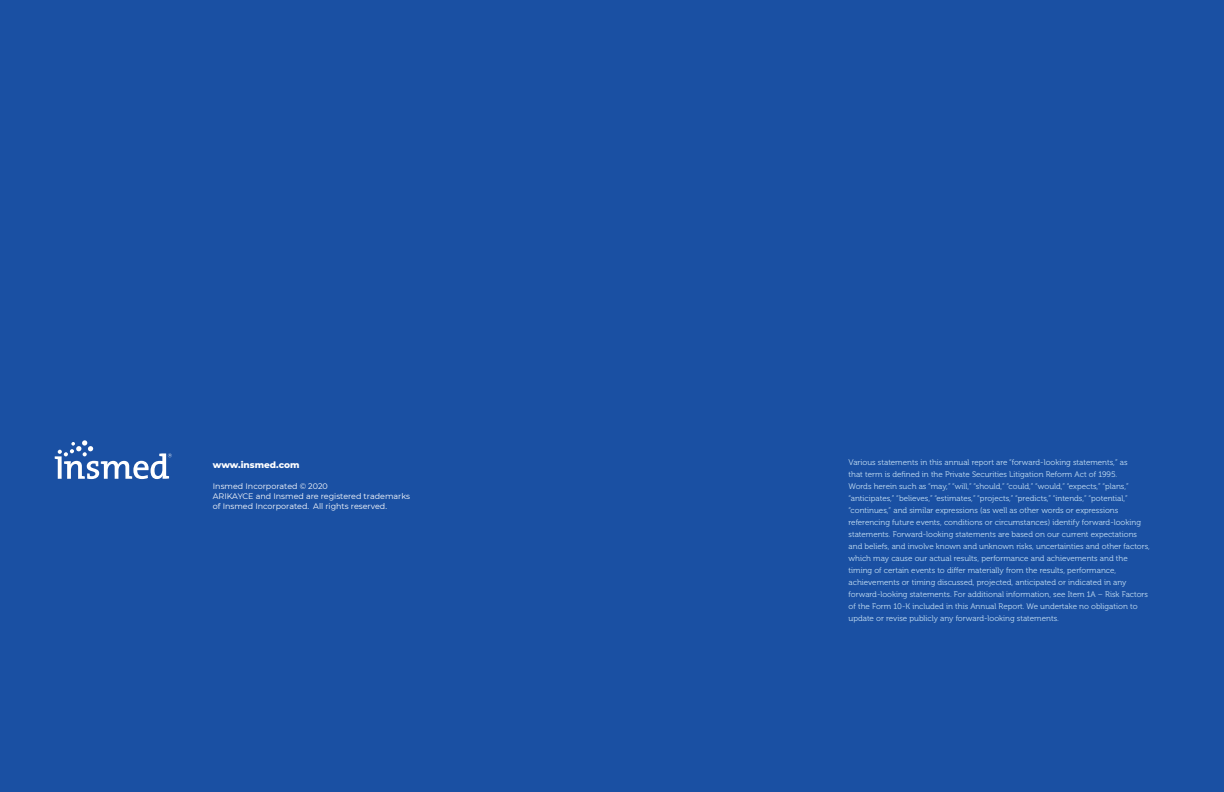
<style>
.page{position:relative;width:1224px;height:792px;background:#1a50a3}
.page>*{position:absolute;margin:0;border:0;box-sizing:border-box;transform-origin:0 0}
.t1{font:800 9px "Montserrat";color:#fff}
.t2{font:8px/12px "Museo 300";color:#c6e0f4}
.t3{font:8px/10px "Montserrat";color:#fff}
</style>
<div class="page">
<svg style="left:55px;top:440px;width:117px;height:39px"></svg>
<p class="t1" style="left:213px;top:458px;width:88px">www.insmed.com</p>
<p class="t3" style="left:213px;top:481px;width:199px">Insmed Incorporated © 2020<br>ARIKAYCE and Insmed are registered trademarks of Insmed Incorporated. All rights reserved.</p>
<p class="t2" style="left:849px;top:457px;width:303px">Various statements in this annual report are “forward-looking statements,” as<br>that term is defined in the Private Securities Litigation Reform Act of 1995.<br>Words herein such as “may,” “will,” “should,” “could,” “would,” “expects,” “plans,” “anticipates,” “believes,” “estimates,” “projects,” “predicts,” “intends,” “potential,” “continues,” and similar expressions (as well as other words or expressions referencing future events, conditions or circumstances) identify forward-looking statements. Forward-looking statements are based on our current expectations and beliefs, and involve known and unknown risks, uncertainties and other factors, which may cause our actual results, performance and achievements and the timing of certain events to differ materially from the results, performance, achievements or timing discussed, projected, anticipated or indicated in any forward-looking statements. For additional information, see Item 1A – Risk Factors of the Form 10-K included in this Annual Report. We undertake no obligation to update or revise publicly any forward-looking statements.</p>
</div>
